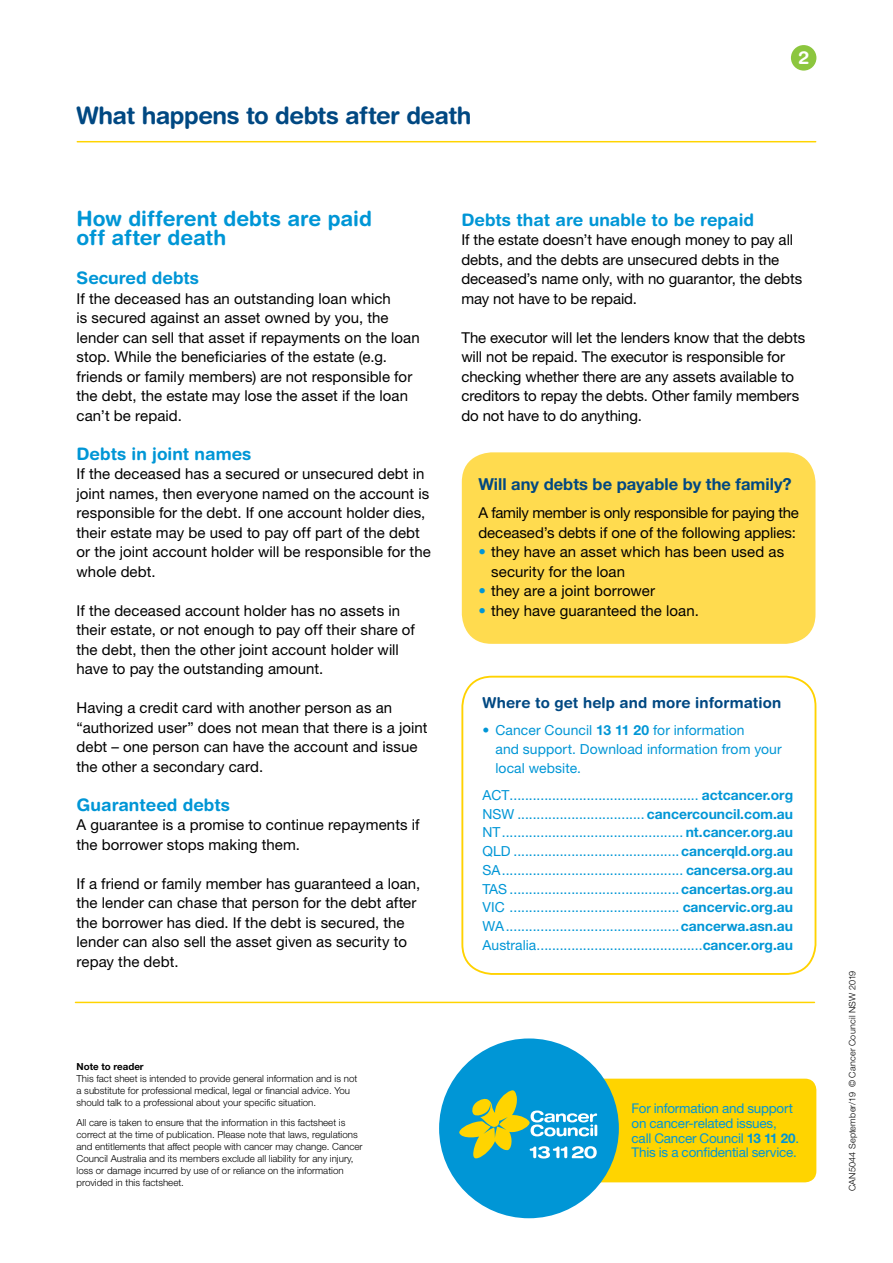
<style>
.page{position:relative;width:893px;height:1263px;background:#fff}
.page>*{position:absolute;margin:0;border:0;box-sizing:border-box;transform-origin:0 0}
.t1{font:700 24px "Helvetica Rounded LT Std";letter-spacing:-.02em;color:#004882}
.t2{font:700 21px/19.5px "Helvetica Rounded LT Std";letter-spacing:-.005em;color:#0096d6}
.t3{font:700 18px "Helvetica Rounded LT Std";color:#fff}
.t4{font:700 17.25px "Helvetica Rounded LT Std";color:#0096d6}
.t5{font:700 16.5px "Helvetica Neue LT Std";color:#004882}
.t6{font:15px/19.5px "Helvetica Neue LT Std";letter-spacing:.005em;color:#000}
.t7{font:15px/19.5px "Helvetica Neue LT Std";letter-spacing:-.015em;color:#000}
.t8{font:700 15px "Helvetica Rounded LT Std";letter-spacing:.005em;color:#004882}
.t9{font:13.8px/18.8px "Helvetica Neue LT Std";letter-spacing:.005em;color:#0096d6}
.t10{font:13.35px/14.7px "Helvetica Neue LT Std";letter-spacing:-.015em;color:#0096d6}
.t11{font:300 9.75px/12px "Helvetica Neue LT Std";color:#000}
.t12{font:700 9.75px "Helvetica Neue LT Std";color:#000}
.t13{font:300 9px "Helvetica Neue LT Std";letter-spacing:.02em;color:#000}
.s1{color:#0096d6}
.s2{font-weight:700}
</style>
<div class="page">
<hr style="left:77px;top:141px;width:739px;height:1px;background:#ffd400">
<div style="left:791px;top:45px;width:25px;height:26px;background:#8cc63e;border-radius:50%"></div>
<hr style="left:75px;top:1002px;width:739px;height:1px;background:#ffd400">
<div style="left:470px;top:1079px;width:346px;height:103px;background:#ffd400;border-radius:11px"></div>
<div style="left:439px;top:1038px;width:180px;height:180px;background:#0096d6;border-radius:50%"></div>
<svg style="left:459px;top:1090px;width:138px;height:69px"></svg>
<div style="left:462px;top:452px;width:353px;height:192px;background:#ffdb4f;border-radius:30px"></div>
<div style="left:461px;top:676px;width:355px;height:299px;border:2px solid #ffd200;border-radius:30px"></div>
<h1 class="t1" style="left:77px;top:101px;width:396px">What happens to debts after death</h1>
<p class="t3" style="left:798px;top:47px;width:12px">2</p>
<h2 class="t2" style="left:77px;top:208px;width:297px">How different debts are paid off after death</h2>
<p class="t4" style="left:77px;top:268px;width:124px">Secured debts</p>
<p class="t6" style="left:77px;top:289px;width:345px">If the deceased has an outstanding loan which<br>is secured against an asset owned by you, the lender can sell that asset if repayments on the loan stop. While the beneficiaries of the estate (e.g. friends or family members) are not responsible for the debt, the estate may lose the asset if the loan can’t be repaid.</p>
<p class="t4" style="left:77px;top:443px;width:176px">Debts in joint names</p>
<p class="t6" style="left:77px;top:464px;width:356px">If the deceased has a secured or unsecured debt in joint names, then everyone named on the account is responsible for the debt. If one account holder dies, their estate may be used to pay off part of the debt or the joint account holder will be responsible for the whole debt.</p>
<p class="t6" style="left:77px;top:601px;width:340px">If the deceased account holder has no assets in their estate, or not enough to pay off their share of the debt, then the other joint account holder will have to pay the outstanding amount.</p>
<p class="t6" style="left:77px;top:698px;width:353px">Having a credit card with another person as an “authorized user” does not mean that there is a joint debt – one person can have the account and issue the other a secondary card.</p>
<p class="t4" style="left:77px;top:794px;width:155px">Guaranteed debts</p>
<p class="t6" style="left:77px;top:815px;width:345px">A guarantee is a promise to continue repayments if the borrower stops making them.</p>
<p class="t6" style="left:77px;top:874px;width:345px">If a friend or family member has guaranteed a loan, the lender can chase that person for the debt after the borrower has died. If the debt is secured, the lender can also sell the asset given as security to repay the debt.</p>
<p class="t4" style="left:461px;top:209px;width:294px">Debts that are unable to be repaid</p>
<p class="t6" style="left:461px;top:230px;width:342px">If the estate doesn’t have enough money to pay all debts, and the debts are unsecured debts in the deceased’s name only, with no guarantor, the debts may not have to be repaid.</p>
<p class="t6" style="left:461px;top:328px;width:345px">The executor will let the lenders know that the debts will not be repaid. The executor is responsible for checking whether there are any assets available to creditors to repay the debts. Other family members do not have to do anything.</p>
<p class="t5" style="left:478px;top:474px;width:315px">Will any debts be payable by the family?</p>
<p class="t7" style="left:478px;top:503px;width:322px">A family member is only responsible for paying the deceased’s debts if one of the following applies:</p>
<p class="t6" style="left:491px;top:542px;width:295px;text-indent:-13px"><span class="s1">•</span> they have an asset which has been used as security for the loan</p>
<p class="t6" style="left:478px;top:581px;width:178px"><span class="s1">•</span> they are a joint borrower</p>
<p class="t6" style="left:478px;top:601px;width:222px"><span class="s1">•</span> they have guaranteed the loan.</p>
<p class="t8" style="left:483px;top:693px;width:300px">Where to get help and more information</p>
<p class="t9" style="left:495px;top:721px;width:288px;text-indent:-13px">• Cancer Council <span class="s2">13 11 20</span> for information<br>and support. Download information from your local website.</p>
<p class="t9" style="left:483px;top:785px;width:312px;text-align:justify">ACT................................................. <span class="s2">actcancer.org </span>NSW ................................. <span class="s2">cancercouncil.com.au </span>NT............................................... <span class="s2">nt.cancer.org.au </span>QLD ...........................................<span class="s2">cancerqld.org.au </span>SA............................................... <span class="s2">cancersa.org.au </span>TAS ............................................<span class="s2">cancertas.org.au </span>VIC ............................................ <span class="s2">cancervic.org.au </span>WA.............................................<span class="s2">cancerwa.asn.au </span>Australia...........................................<span class="s2">cancer.org.au</span></p>
<p class="t12" style="left:77px;top:1060px;width:69px">Note to reader</p>
<p class="t11" style="left:77px;top:1072px;width:282px">This fact sheet is intended to provide general information and is not a substitute for professional medical, legal or financial advice. You should talk to a professional about your specific situation.</p>
<p class="t11" style="left:77px;top:1116px;width:288px">All care is taken to ensure that the information in this factsheet is correct at the time of publication. Please note that laws, regulations and entitlements that affect people with cancer may change. Cancer Council Australia and its members exclude all liability for any injury, loss or damage incurred by use of or reliance on the information provided in this factsheet.</p>
<p class="t10" style="left:632px;top:1101px;width:169px">For information and support on cancer-related issues, call Cancer Council <span class="s2">13 11 20</span>.<br>This is a confidential service.</p>
<p class="t13" style="left:847px;top:1191px;width:222px;rotate:-90deg">CAN5044 September/19 © Cancer Council NSW 2019</p>
</div>
